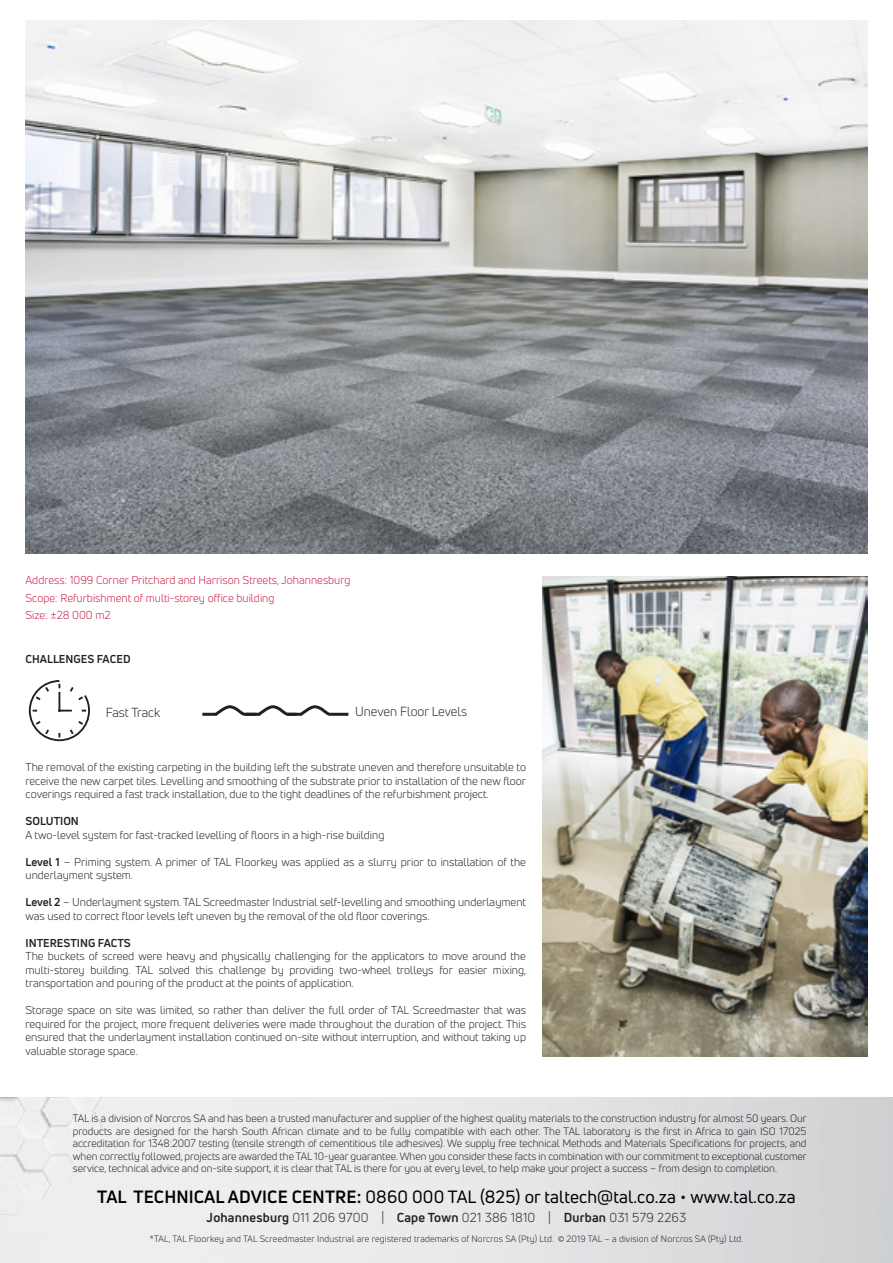
<style>
.page{position:relative;width:893px;height:1263px;background:#fff}
.page>*{position:absolute;margin:0;border:0;box-sizing:border-box;transform-origin:0 0}
.t1{font:17.4px "Uni Neue";letter-spacing:.005em;color:#000}
.t2{font:12.9px "Uni Neue";color:#231f20}
.t3{font:12.75px "Uni Neue";letter-spacing:.015em;color:#231f20}
.t4{font:11.25px/13.5px "Uni Neue";color:#231f20;text-align:justify}
.t5{font:11.25px/17.4px "Uni Neue";color:#cd163f}
.t6{font:700 11.25px "Uni Neue";color:#231f20}
.t7{font:10.5px/12.6px "Uni Neue";color:#231f20;text-align:justify}
.t8{font:9px "Uni Neue";letter-spacing:.015em;color:#231f20}
.s1{font-weight:700}
.s2{font-family:"Myriad Pro"}
</style>
<div class="page">
<img style="left:542px;top:576px;width:325px;height:480px">
<img style="left:26px;top:21px;width:841px;height:532px">
<svg style="left:29px;top:680px;width:61px;height:61px"></svg>
<svg style="left:202px;top:705px;width:147px;height:11px"></svg>
<p class="t5" style="left:26px;top:571px;width:326px">Address: 1099 Corner Pritchard and Harrison Streets, Johannesburg<br>Scope: Refurbishment of multi-storey office building<br>Size: ±28 000 m2</p>
<p class="t6" style="left:26px;top:652px;width:107px">CHALLENGES FACED</p>
<p class="t2" style="left:106px;top:705px;width:56px">Fast Track</p>
<p class="t2" style="left:355px;top:704px;width:113px">Uneven Floor Levels</p>
<p class="t4" style="left:26px;top:760px;width:502px">The removal of the existing carpeting in the building left the substrate uneven and therefore unsuitable to receive the new carpet tiles. Levelling and smoothing of the substrate prior to installation of the new floor coverings required a fast track installation, due to the tight deadlines of the refurbishment project.</p>
<p class="t6" style="left:26px;top:814px;width:55px">SOLUTION</p>
<p class="t4" style="left:26px;top:828px;width:360px">A two-level system for fast-tracked levelling of floors in a high-rise building</p>
<p class="t4" style="left:26px;top:855px;width:502px"><span class="s1">Level 1</span> – Priming system. A primer of TAL Floorkey was applied as a slurry prior to installation of the underlayment system.</p>
<p class="t4" style="left:26px;top:895px;width:502px"><span class="s1">Level 2</span> – Underlayment system. TAL Screedmaster Industrial self-levelling and smoothing underlayment was used to correct floor levels left uneven by the removal of the old floor coverings.</p>
<p class="t6" style="left:26px;top:936px;width:107px">INTERESTING FACTS</p>
<p class="t4" style="left:26px;top:949px;width:502px">The buckets of screed were heavy and physically challenging for the applicators to move around the multi-storey building. TAL solved this challenge by providing two-wheel trolleys for easier mixing, transportation and pouring of the product at the points of application.</p>
<p class="t4" style="left:26px;top:1003px;width:502px">Storage space on site was limited, so rather than deliver the full order of TAL Screedmaster that was required for the project, more frequent deliveries were made throughout the duration of the project. This ensured that the underlayment installation continued on-site without interruption, and without taking up valuable storage space.</p>
<p class="t7" style="left:73px;top:1112px;width:736px">TAL is a division of Norcros SA and has been a trusted manufacturer and supplier of the highest quality materials to the construction industry for almost 50 years. Our products are designed for the harsh South African climate and to be fully compatible with each other. The TAL laboratory is the first in Africa to gain ISO 17025 accreditation for 1348:2007 testing (tensile strength of cementitious tile adhesives). We supply free technical Methods and Materials Specifications for projects, and when correctly followed, projects are awarded the TAL 10-year guarantee. When you consider these facts in combination with our commitment to exceptional customer service, technical advice and on-site support, it is clear that TAL is there for you at every level, to help make your project a success – from design to completion.</p>
<h1 class="t1" style="left:97px;top:1186px;width:700px"><span class="s1">TAL TECHNICAL ADVICE CENTRE:</span> 0860 000 TAL (825) or taltech@tal.co.za • www.tal.co.za</h1>
<p class="t3" style="left:207px;top:1209px;width:481px"><span class="s1">Johannesburg</span> 011 206 9700 | <span class="s1">Cape Town</span> 021 386 1810 | <span class="s1">Durban</span> 031 579 2263</p>
<p class="t8" style="left:150px;top:1234px;width:595px">*TAL, TAL Floorkey and TAL Screedmaster Industrial are registered trademarks of Norcros SA (Pty) Ltd. <span class="s2">©</span> 2019 TAL – a division of Norcros SA (Pty) Ltd.</p>
</div>
